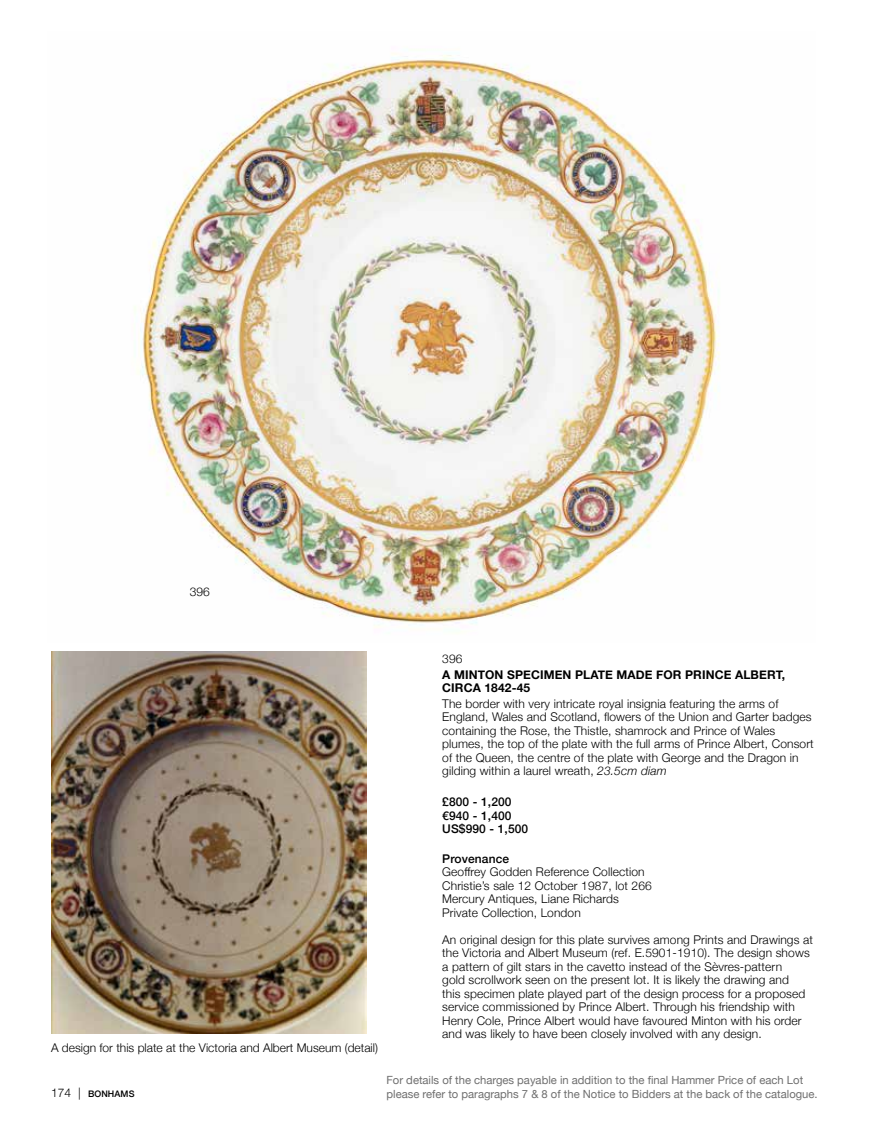
<style>
.page{position:relative;width:893px;height:1127px;background:#fff}
.page>*{position:absolute;margin:0;border:0;box-sizing:border-box;transform-origin:0 0}
.t1{font:300 12px/13.5px "Helvetica Neue";letter-spacing:.01em;color:#000}
.t2{font:700 12px/13.5px "Helvetica Neue";letter-spacing:.01em;color:#000}
.t3{font:500 12px/13.5px "Helvetica Neue";letter-spacing:.01em;color:#000}
.t4{font:11.25px/13.5px "Helvetica Neue";color:#6f6f6f}
.t5{font:500 9px "Helvetica Neue";letter-spacing:.01em;color:#000}
.s1{font-style:italic}
.s2{font-weight:300;font-size:12px}
</style>
<div class="page">
<img style="left:51px;top:651px;width:316px;height:382px">
<img style="left:134px;top:53px;width:586px;height:575px">
<p class="t1" style="left:190px;top:584px;width:22px">396</p>
<p class="t1" style="left:51px;top:1040px;width:328px">A design for this plate at the Victoria and Albert Museum (detail)</p>
<p class="t1" style="left:442px;top:651px;width:22px">396</p>
<p class="t2" style="left:442px;top:668px;width:344px">A MINTON SPECIMEN PLATE MADE FOR PRINCE ALBERT,<br>CIRCA 1842-45</p>
<p class="t1" style="left:442px;top:696px;width:373px">The border with very intricate royal insignia featuring the arms of England, Wales and Scotland, flowers of the Union and Garter badges containing the Rose, the Thistle, shamrock and Prince of Wales plumes, the top of the plate with the full arms of Prince Albert, Consort of the Queen, the centre of the plate with George and the Dragon in gilding within a laurel wreath, <span class="s1">23.5cm diam</span></p>
<p class="t3" style="left:442px;top:794px;width:88px">£800 - 1,200 €940 - 1,400<br>US$990 - 1,500</p>
<p class="t3" style="left:442px;top:850px;width:68px">Provenance</p>
<p class="t1" style="left:442px;top:864px;width:211px">Geoffrey Godden Reference Collection Christie’s sale 12 October 1987, lot 266<br>Mercury Antiques, Liane Richards Private Collection, London</p>
<p class="t1" style="left:442px;top:932px;width:372px">An original design for this plate survives among Prints and Drawings at the Victoria and Albert Museum (ref. E.5901-1910). The design shows a pattern of gilt stars in the cavetto instead of the Sèvres-pattern<br>gold scrollwork seen on the present lot. It is likely the drawing and<br>this specimen plate played part of the design process for a proposed service commissioned by Prince Albert. Through his friendship with Henry Cole, Prince Albert would have favoured Minton with his order and was likely to have been closely involved with any design.</p>
<p class="t5" style="left:51px;top:1087px;width:85px"><span class="s2">174 |</span> BONHAMS</p>
<p class="t4" style="left:387px;top:1074px;width:433px">For details of the charges payable in addition to the final Hammer Price of each Lot please refer to paragraphs 7 &amp; 8 of the Notice to Bidders at the back of the catalogue.</p>
</div>
